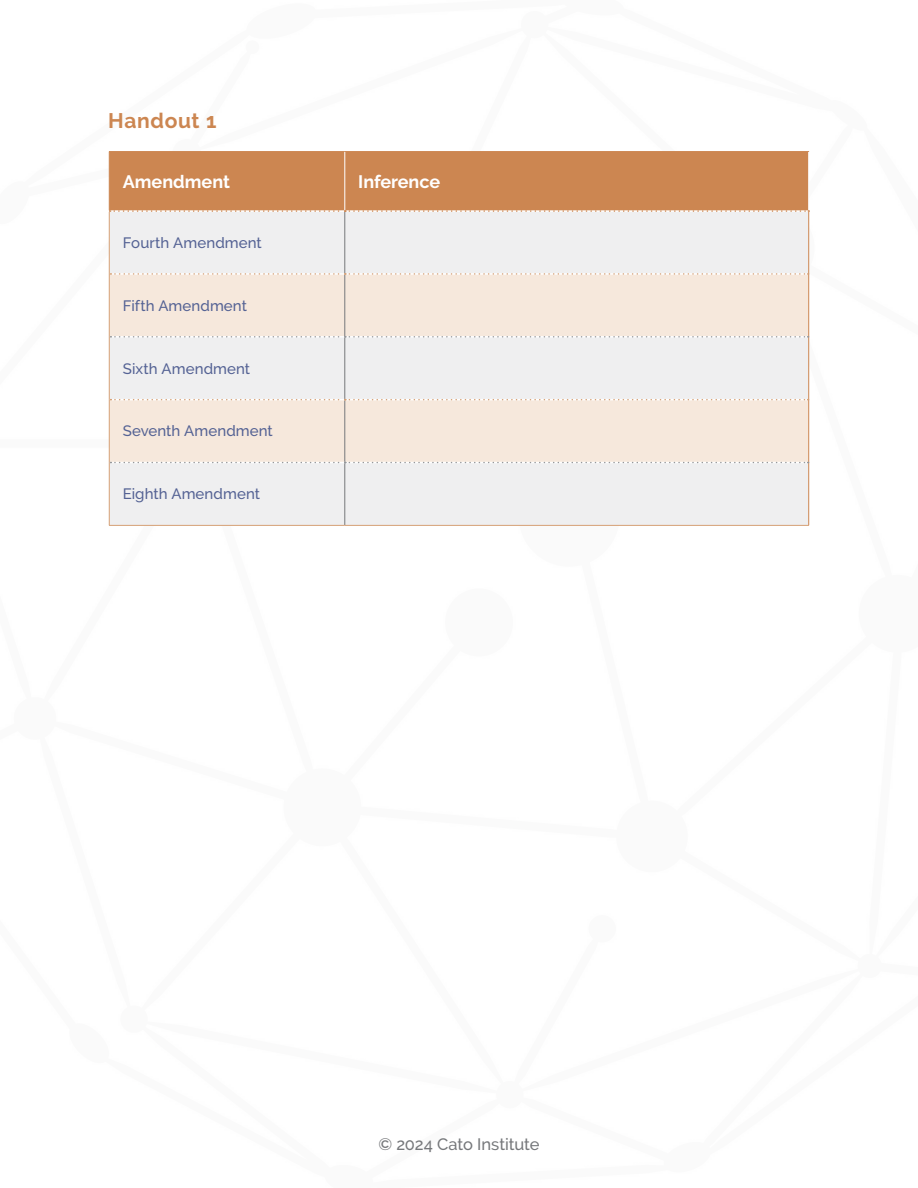
<style>
.page{position:relative;width:918px;height:1188px;background:#fff}
.page>*{position:absolute;margin:0;border:0;box-sizing:border-box;transform-origin:0 0}
.t1{font:700 21px "Raleway";letter-spacing:.035em;color:#cc8651}
.t2{font:700 18px "Raleway";color:#fff}
.t3{font:500 16.5px "Raleway";letter-spacing:-.005em;color:#76787b}
.t4{font:500 15px "Raleway";letter-spacing:.005em;color:#546294}
</style>
<div class="page">
<div style="left:110px;top:212px;width:698px;height:313px;background:#efeff0"></div>
<svg style="left:110px;top:275px;width:698px;height:187px;fill:#f6e8dc"></svg>
<hr style="left:344px;top:212px;width:1px;height:61px;background:#76787b">
<hr style="left:344px;top:275px;width:1px;height:61px;background:#76787b">
<hr style="left:344px;top:338px;width:1px;height:61px;background:#76787b">
<hr style="left:344px;top:400px;width:1px;height:62px;background:#76787b">
<hr style="left:344px;top:463px;width:1px;height:62px;background:#76787b">
<hr style="left:808px;top:212px;width:1px;height:62px;background:#cc8651">
<hr style="left:808px;top:274px;width:1px;height:63px;background:#cc8651">
<hr style="left:808px;top:337px;width:1px;height:63px;background:#cc8651">
<hr style="left:808px;top:400px;width:1px;height:63px;background:#cc8651">
<hr style="left:808px;top:463px;width:1px;height:62px;background:#cc8651">
<hr style="left:109px;top:212px;width:1px;height:62px;background:#d6a075">
<hr style="left:109px;top:274px;width:1px;height:63px;background:#d6a075">
<hr style="left:109px;top:337px;width:1px;height:63px;background:#d6a075">
<hr style="left:109px;top:400px;width:1px;height:63px;background:#d6a075">
<hr style="left:109px;top:463px;width:1px;height:62px;background:#d6a075">
<hr style="left:109px;top:525px;width:236px;height:1px;background:#d6a075">
<hr style="left:345px;top:525px;width:464px;height:1px;background:#d6a075">
<svg style="left:110px;top:273px;width:699px;height:2px"></svg>
<svg style="left:110px;top:399px;width:699px;height:1px"></svg>
<svg style="left:110px;top:336px;width:699px;height:2px"></svg>
<svg style="left:110px;top:462px;width:699px;height:1px"></svg>
<hr style="left:109px;top:151px;width:236px;height:1px;background:#cc8651">
<hr style="left:345px;top:151px;width:464px;height:1px;background:#cc8651">
<div style="left:109px;top:152px;width:700px;height:60px;background:#cc8651"></div>
<h1 class="t1" style="left:108px;top:108px;width:110px">Handout 1</h1>
<p class="t2" style="left:123px;top:171px;width:109px">Amendment</p>
<p class="t2" style="left:358px;top:171px;width:83px">Inference</p>
<p class="t4" style="left:123px;top:234px;width:141px">Fourth Amendment</p>
<p class="t4" style="left:123px;top:297px;width:126px">Fifth Amendment</p>
<p class="t4" style="left:123px;top:360px;width:129px">Sixth Amendment</p>
<p class="t4" style="left:123px;top:422px;width:152px">Seventh Amendment</p>
<p class="t4" style="left:123px;top:485px;width:139px">Eighth Amendment</p>
<p class="t3" style="left:378px;top:1134px;width:163px">© 2024 Cato Institute</p>
</div>
